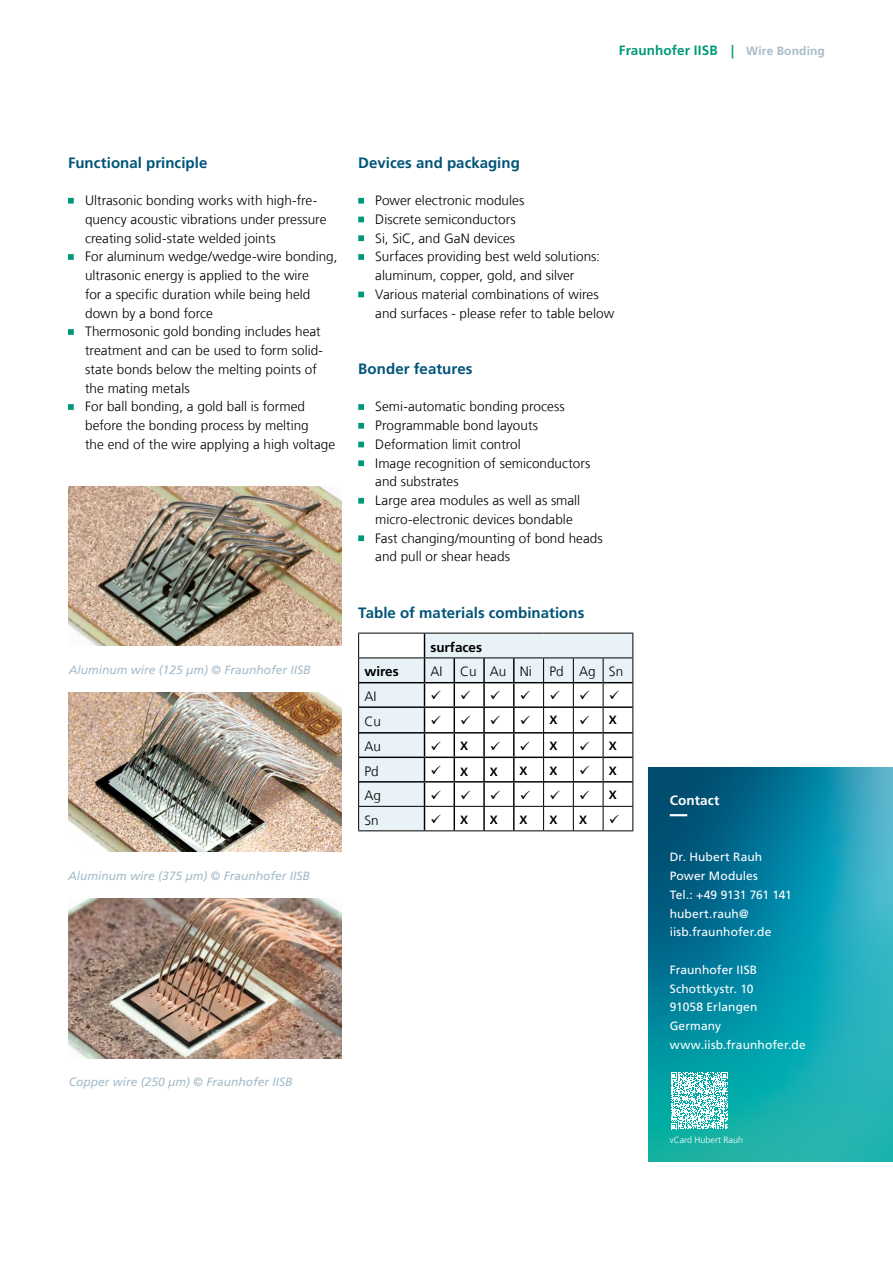
<style>
.page{position:relative;width:893px;height:1263px;background:#fff}
.page>*{position:absolute;margin:0;border:0;box-sizing:border-box;transform-origin:0 0}
.t1{font:700 15px "Frutiger LT Com";letter-spacing:.005em;color:#005478}
.t2{font:300 13.5px/18.8px "Frutiger LT Com";letter-spacing:.005em;color:#000}
.t3{font:700 13.5px "Frutiger LT Com";letter-spacing:.005em;color:#009879}
.t4{font:700 13.5px "Frutiger LT Com";color:#000}
.t5{font:700 13.5px "Frutiger LT Com";letter-spacing:.01em;color:#fff}
.t6{font:12px/18.8px "Frutiger LT Com";letter-spacing:.01em;color:#fff}
.t7{font:italic 12px "Frutiger LT Com";color:#a5bcca}
.t8{font:700 12px "Frutiger LT Com";color:#000}
.t9{font:300 9px "Frutiger LT Com";color:#fff}
.s1{font-size:12px;color:#a5bcca}
</style>
<div class="page">
<svg style="left:359px;top:634px;width:132px;height:196px;fill:#e9f2f7"></svg>
<hr style="left:483px;top:658px;width:2px;height:24px;background:#000">
<hr style="left:359px;top:682px;width:65px;height:1px;background:#000">
<hr style="left:424px;top:682px;width:30px;height:1px;background:#000">
<hr style="left:454px;top:682px;width:30px;height:1px;background:#000">
<hr style="left:484px;top:682px;width:30px;height:1px;background:#000">
<hr style="left:483px;top:683px;width:2px;height:23px;background:#000">
<hr style="left:359px;top:706px;width:65px;height:2px;background:#000">
<hr style="left:424px;top:706px;width:30px;height:2px;background:#000">
<hr style="left:454px;top:706px;width:30px;height:2px;background:#000">
<hr style="left:484px;top:706px;width:30px;height:2px;background:#000">
<hr style="left:483px;top:708px;width:2px;height:24px;background:#000">
<hr style="left:359px;top:732px;width:65px;height:1px;background:#000">
<hr style="left:424px;top:732px;width:30px;height:1px;background:#000">
<hr style="left:454px;top:732px;width:30px;height:1px;background:#000">
<hr style="left:484px;top:732px;width:30px;height:1px;background:#000">
<hr style="left:483px;top:733px;width:2px;height:24px;background:#000">
<hr style="left:359px;top:757px;width:65px;height:1px;background:#000">
<hr style="left:424px;top:757px;width:30px;height:1px;background:#000">
<hr style="left:454px;top:757px;width:30px;height:1px;background:#000">
<hr style="left:484px;top:757px;width:30px;height:1px;background:#000">
<hr style="left:483px;top:758px;width:2px;height:23px;background:#000">
<hr style="left:359px;top:781px;width:65px;height:1px;background:#000">
<hr style="left:424px;top:781px;width:30px;height:1px;background:#000">
<hr style="left:454px;top:781px;width:30px;height:1px;background:#000">
<hr style="left:484px;top:781px;width:30px;height:1px;background:#000">
<hr style="left:483px;top:782px;width:2px;height:24px;background:#000">
<svg style="left:424px;top:634px;width:1px;height:196px"></svg>
<hr style="left:483px;top:807px;width:2px;height:23px;background:#000">
<hr style="left:358px;top:633px;width:66px;height:1px;background:#000">
<hr style="left:424px;top:633px;width:30px;height:1px;background:#000">
<hr style="left:454px;top:633px;width:30px;height:1px;background:#000">
<hr style="left:484px;top:633px;width:30px;height:1px;background:#000">
<hr style="left:358px;top:657px;width:66px;height:1px;background:#000">
<hr style="left:424px;top:657px;width:30px;height:1px;background:#000">
<hr style="left:454px;top:657px;width:30px;height:1px;background:#000">
<hr style="left:484px;top:657px;width:30px;height:1px;background:#000">
<hr style="left:358px;top:806px;width:66px;height:1px;background:#000">
<svg style="left:358px;top:633px;width:1px;height:197px"></svg>
<hr style="left:424px;top:806px;width:30px;height:1px;background:#000">
<hr style="left:454px;top:806px;width:30px;height:1px;background:#000">
<hr style="left:484px;top:806px;width:30px;height:1px;background:#000">
<hr style="left:358px;top:830px;width:66px;height:1px;background:#000">
<hr style="left:424px;top:830px;width:30px;height:1px;background:#000">
<hr style="left:454px;top:830px;width:30px;height:1px;background:#000">
<hr style="left:484px;top:830px;width:30px;height:1px;background:#000">
<img style="left:68px;top:693px;width:273px;height:158px">
<img style="left:68px;top:899px;width:273px;height:159px">
<img style="left:68px;top:486px;width:273px;height:160px">
<svg style="left:648px;top:768px;width:245px;height:393px;background:#0f92a6"></svg>
<svg style="left:670px;top:814px;width:144px;height:2px"></svg>
<svg style="left:671px;top:1072px;width:57px;height:57px"></svg>
<svg style="left:68px;top:198px;width:6px;height:6px"></svg>
<svg style="left:68px;top:254px;width:6px;height:6px"></svg>
<svg style="left:68px;top:329px;width:6px;height:6px"></svg>
<svg style="left:68px;top:404px;width:6px;height:6px"></svg>
<svg style="left:358px;top:198px;width:6px;height:6px"></svg>
<svg style="left:358px;top:217px;width:6px;height:5px"></svg>
<svg style="left:358px;top:235px;width:6px;height:6px"></svg>
<svg style="left:358px;top:254px;width:6px;height:6px"></svg>
<svg style="left:358px;top:292px;width:6px;height:5px"></svg>
<svg style="left:358px;top:404px;width:6px;height:6px"></svg>
<svg style="left:358px;top:423px;width:6px;height:6px"></svg>
<svg style="left:358px;top:442px;width:6px;height:5px"></svg>
<svg style="left:358px;top:460px;width:6px;height:6px"></svg>
<svg style="left:358px;top:498px;width:6px;height:6px"></svg>
<svg style="left:358px;top:535px;width:6px;height:6px"></svg>
<svg style="left:431px;top:658px;width:39px;height:172px"></svg>
<svg style="left:491px;top:633px;width:142px;height:198px"></svg>
<p class="t3" style="left:619px;top:42px;width:207px">Fraunhofer IISB | <span class="s1">Wire Bonding</span></p>
<p class="t1" style="left:68px;top:154px;width:141px">Functional principle</p>
<p class="t2" style="left:85px;top:191px;width:254px">Ultrasonic bonding works with high-fre&shy;quency acoustic vibrations under pressure creating solid-state welded joints<br>For aluminum wedge/wedge-wire bonding, ultrasonic energy is applied to the wire<br>for a specific duration while being held down by a bond force<br>Thermosonic gold bonding includes heat treatment and can be used to form solid&shy;state bonds below the melting points of the mating metals<br>For ball bonding, a gold ball is formed before the bonding process by melting<br>the end of the wire applying a high voltage</p>
<p class="t7" style="left:69px;top:663px;width:243px">Aluminum wire (125 µm) © Fraunhofer IISB</p>
<p class="t7" style="left:68px;top:869px;width:243px">Aluminum wire (375 µm) © Fraunhofer IISB</p>
<p class="t1" style="left:358px;top:154px;width:163px">Devices and packaging</p>
<p class="t2" style="left:375px;top:191px;width:240px">Power electronic modules<br>Discrete semiconductors<br>Si, SiC, and GaN devices<br>Surfaces providing best weld solutions: aluminum, copper, gold, and silver Various material combinations of wires and surfaces - please refer to table below</p>
<p class="t1" style="left:358px;top:360px;width:116px">Bonder features</p>
<p class="t2" style="left:375px;top:397px;width:229px">Semi-automatic bonding process<br>Programmable bond layouts<br>Deformation limit control<br>Image recognition of semiconductors and substrates<br>Large area modules as well as small micro-electronic devices bondable<br>Fast changing/mounting of bond heads and pull or shear heads</p>
<p class="t1" style="left:358px;top:604px;width:228px">Table of materials combinations</p>
<p class="t4" style="left:430px;top:639px;width:53px">surfaces</p>
<p class="t4" style="left:364px;top:664px;width:36px">wires</p>
<p class="t2" style="left:430px;top:662px;width:14px">AI</p>
<p class="t2" style="left:460px;top:662px;width:73px">Cu Au Ni</p>
<p class="t2" style="left:549px;top:662px;width:75px">Pd Ag Sn</p>
<p class="t2" style="left:364px;top:687px;width:14px">AI</p>
<p class="t2" style="left:364px;top:712px;width:18px">Cu</p>
<p class="t8" style="left:549px;top:713px;width:10px">X</p>
<p class="t8" style="left:579px;top:713px;width:39px">✓ X</p>
<p class="t2" style="left:364px;top:737px;width:18px">Au</p>
<p class="t8" style="left:430px;top:739px;width:39px">✓ X</p>
<p class="t8" style="left:549px;top:739px;width:10px">X</p>
<p class="t8" style="left:579px;top:739px;width:39px">✓ X</p>
<p class="t2" style="left:364px;top:762px;width:16px">Pd</p>
<p class="t8" style="left:430px;top:764px;width:39px">✓ X</p>
<p class="t8" style="left:490px;top:764px;width:10px">X</p>
<p class="t8" style="left:520px;top:763px;width:10px">X</p>
<p class="t8" style="left:549px;top:763px;width:10px">X</p>
<p class="t8" style="left:579px;top:763px;width:39px">✓ X</p>
<p class="t2" style="left:364px;top:786px;width:18px">Ag</p>
<p class="t8" style="left:609px;top:788px;width:10px">X</p>
<p class="t2" style="left:364px;top:811px;width:16px">Sn</p>
<p class="t8" style="left:430px;top:812px;width:39px">✓ X</p>
<p class="t8" style="left:490px;top:812px;width:10px">X</p>
<p class="t8" style="left:520px;top:812px;width:10px">X</p>
<p class="t8" style="left:549px;top:812px;width:10px">X</p>
<p class="t8" style="left:579px;top:812px;width:10px">X</p>
<p class="t7" style="left:69px;top:1075px;width:225px">Copper wire (250 µm) © Fraunhofer IISB</p>
<p class="t5" style="left:670px;top:792px;width:51px">Contact</p>
<p class="t6" style="left:670px;top:848px;width:124px">Dr. Hubert Rauh<br>Power Modules<br>Tel.: +49 9131 761 141 hubert.rauh@ iisb.fraunhofer.de</p>
<p class="t6" style="left:670px;top:960px;width:138px">Fraunhofer IISB<br>Schottkystr. 10<br>91058 Erlangen<br>Germany www.iisb.fraunhofer.de</p>
<p class="t9" style="left:670px;top:1134px;width:75px">vCard Hubert Rauh</p>
</div>
